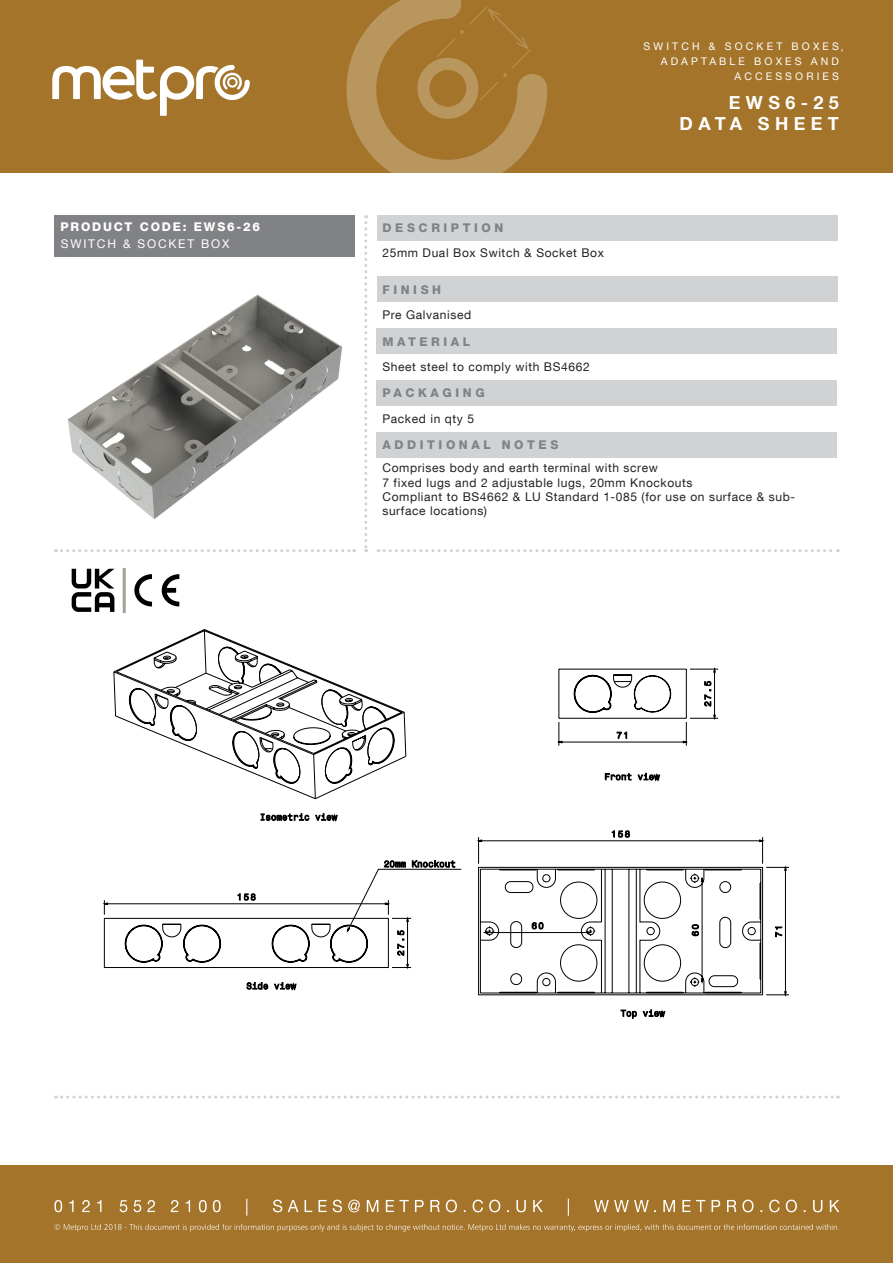
<style>
.page{position:relative;width:893px;height:1263px;background:#fff}
.page>*{position:absolute;margin:0;border:0;box-sizing:border-box;transform-origin:0 0}
.t1{font:700 18px "Helvetica Neue LT Com";letter-spacing:.3em;color:#fff}
.t2{font:12px/14.4px "Helvetica Neue LT Com";letter-spacing:.05em;color:#231f20}
.t3{font:800 12px "Helvetica Neue LT Com";letter-spacing:.3em;color:#808285}
.t4{font:800 12px "Helvetica Neue LT Com";letter-spacing:.15em;color:#fff}
.t5{font:12px "Helvetica Neue LT Com";letter-spacing:.15em;color:#fff}
.t6{font:10.5px/15px "Helvetica Neue LT Com";letter-spacing:.3em;color:#fff;text-align:right}
</style>
<div class="page">
<div style="left:0;top:1165px;width:893px;height:98px;background:#a3742a"></div>
<svg style="left:54px;top:1224px;width:785px;height:7px"></svg>
<svg style="left:54px;top:1199px;width:785px;height:17px"></svg>
<div style="left:0;top:0;width:893px;height:172px;background:#a3742a"></div>
<svg style="left:52px;top:60px;width:198px;height:56px"></svg>
<svg style="left:364px;top:215px;width:3px;height:337px"></svg>
<svg style="left:56px;top:549px;width:299px;height:3px"></svg>
<svg style="left:378px;top:549px;width:460px;height:3px"></svg>
<svg style="left:56px;top:1095px;width:782px;height:3px"></svg>
<svg style="left:346px;top:0;width:201px;height:173px"></svg>
<div style="left:376px;top:215px;width:461px;height:25px;background:#d1d2d4"></div>
<div style="left:55px;top:215px;width:300px;height:41px;background:#808285"></div>
<div style="left:376px;top:277px;width:461px;height:25px;background:#d1d2d4"></div>
<div style="left:376px;top:329px;width:461px;height:25px;background:#d1d2d4"></div>
<div style="left:376px;top:381px;width:461px;height:25px;background:#d1d2d4"></div>
<div style="left:376px;top:432px;width:461px;height:26px;background:#d1d2d4"></div>
<img style="left:67px;top:294px;width:275px;height:225px">
<svg style="left:104px;top:668px;width:615px;height:351px"></svg>
<svg style="left:116px;top:671px;width:674px;height:324px"></svg>
<svg style="left:113px;top:629px;width:135px;height:170px"></svg>
<svg style="left:130px;top:647px;width:277px;height:152px"></svg>
<img style="left:71px;top:568px;width:109px;height:45px">
<p class="t4" style="left:61px;top:220px;width:201px">PRODUCT CODE: EWS6-26</p>
<p class="t5" style="left:61px;top:236px;width:170px">SWITCH &amp; SOCKET BOX</p>
<p class="t6" style="left:643px;top:39px;width:197px">SWITCH &amp; SOCKET BOXES<br>ADAPTABLE BOXES AND<br>ACCESSORIES</p>
<p class="t1" style="left:680px;top:112px;width:161px">DATA SHEET</p>
<p class="t1" style="left:729px;top:91px;width:112px">EWS6-25</p>
<p class="t3" style="left:382px;top:221px;width:122px">DESCRIPTION</p>
<p class="t2" style="left:382px;top:245px;width:223px">25mm Dual Box Switch &amp; Socket Box</p>
<p class="t3" style="left:382px;top:282px;width:60px">FINISH</p>
<p class="t2" style="left:382px;top:307px;width:90px">Pre Galvanised</p>
<p class="t3" style="left:382px;top:334px;width:89px">MATERIAL</p>
<p class="t2" style="left:382px;top:359px;width:209px">Sheet steel to comply with BS4662</p>
<p class="t3" style="left:382px;top:386px;width:104px">PACKAGING</p>
<p class="t2" style="left:382px;top:411px;width:93px">Packed in qty 5</p>
<p class="t3" style="left:382px;top:438px;width:178px">ADDITIONAL NOTES</p>
<p class="t2" style="left:382px;top:460px;width:277px">Comprises body and earth terminal with screw</p>
<p class="t2" style="left:382px;top:475px;width:312px">7 fixed lugs and 2 adjustable lugs, 20mm Knockouts</p>
<p class="t2" style="left:382px;top:489px;width:414px">Compliant to BS4662 &amp; LU Standard 1-085 (for use on surface &amp; sub&shy;surface locations)</p>
</div>
